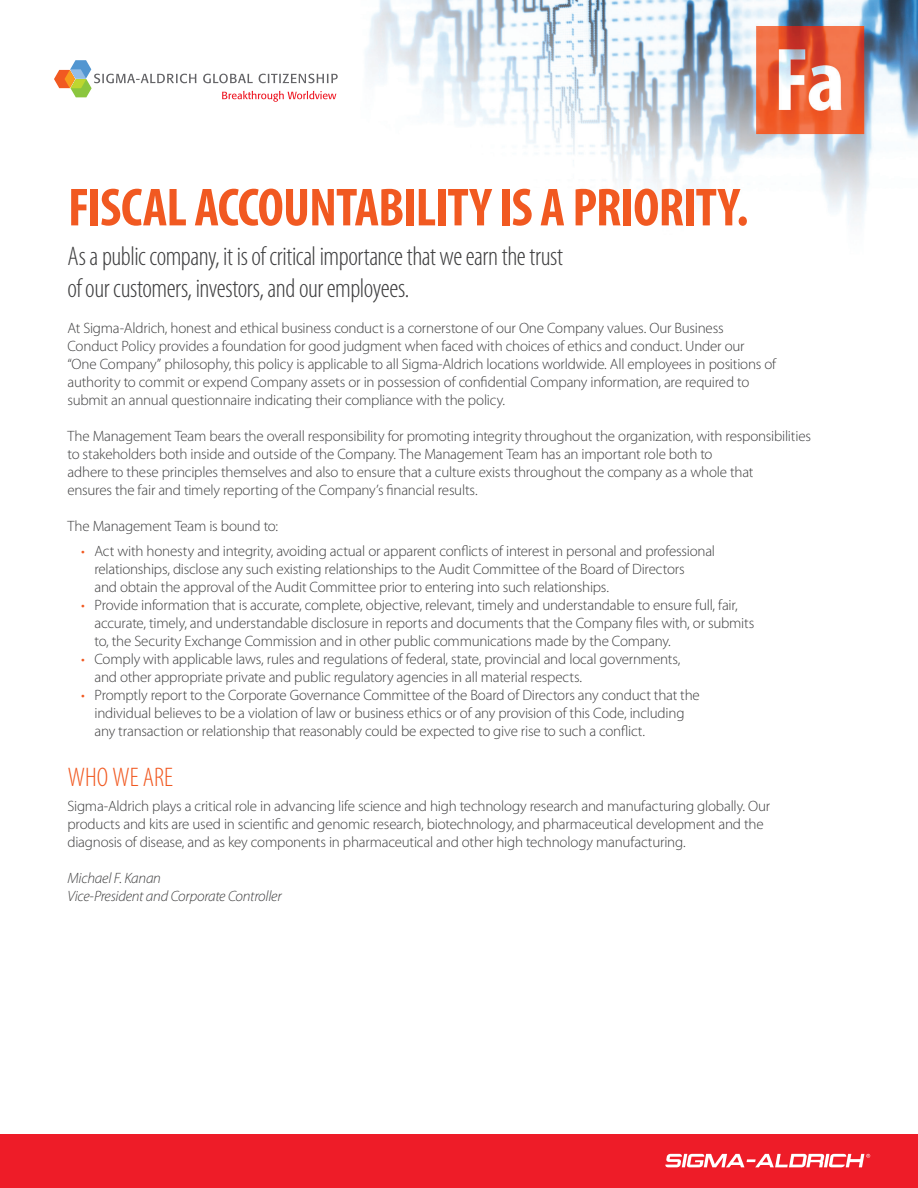
<style>
.page{position:relative;width:918px;height:1188px;background:#fff}
.page>*{position:absolute;margin:0;border:0;box-sizing:border-box;transform-origin:0 0}
.Headline{font:700 condensed 54px "Myriad Pro";letter-spacing:-.02em;color:#f15921}
.Intro{font:300 condensed 27px/32.4px "Myriad Pro";letter-spacing:-.015em;color:#3e3e3f}
.Subhead{font:300 condensed 27px "Myriad Pro";color:#f15921}
.Body{font:300 15px/18px "Myriad Pro";letter-spacing:-.015em;color:#3e3e3f}
.Body-2{font:italic 300 15px "Myriad Pro";letter-spacing:-.015em;color:#3e3e3f}
.s1{color:#f15921}
</style>
<div class="page">
<img style="left:75px;top:0;width:843px;height:223px">
<div style="left:0;top:1134px;width:918px;height:54px;background:#ee1c28"></div>
<svg style="left:665px;top:1154px;width:205px;height:13px"></svg>
<svg style="left:54px;top:60px;width:142px;height:37px"></svg>
<svg style="left:203px;top:74px;width:50px;height:9px"></svg>
<svg style="left:259px;top:74px;width:79px;height:9px"></svg>
<svg style="left:222px;top:91px;width:114px;height:11px"></svg>
<p class="Headline" style="left:68px;top:174px;width:682px">FISCAL ACCOUNTABILITY IS A PRIORITY.</p>
<p class="Intro" style="left:68px;top:240px;width:497px">As a public company, it is of critical importance that we earn the trust of our customers, investors, and our employees.</p>
<p class="Body" style="left:68px;top:319px;width:658px">At Sigma-Aldrich, honest and ethical business conduct is a cornerstone of our One Company values. Our Business</p>
<p class="Body" style="left:68px;top:337px;width:679px">Conduct Policy provides a foundation for good judgment when faced with choices of ethics and conduct. Under our</p>
<p class="Body" style="left:68px;top:355px;width:710px">“One Company” philosophy, this policy is applicable to all Sigma-Aldrich locations worldwide. All employees in positions of</p>
<p class="Body" style="left:68px;top:373px;width:684px">authority to commit or expend Company assets or in possession of confidential Company information, are required to</p>
<p class="Body" style="left:68px;top:391px;width:439px">submit an annual questionnaire indicating their compliance with the policy.</p>
<p class="Body" style="left:68px;top:427px;width:745px">The Management Team bears the overall responsibility for promoting integrity throughout the organization, with responsibilities</p>
<p class="Body" style="left:68px;top:445px;width:647px">to stakeholders both inside and outside of the Company. The Management Team has an important role both to</p>
<p class="Body" style="left:68px;top:463px;width:688px">adhere to these principles themselves and also to ensure that a culture exists throughout the company as a whole that</p>
<p class="Body" style="left:68px;top:481px;width:412px">ensures the fair and timely reporting of the Company’s financial results.</p>
<p class="Body" style="left:68px;top:517px;width:212px">The Management Team is bound to:</p>
<p class="Body" style="left:94px;top:542px;width:622px;text-indent:-14px"><span class="s1">•</span> Act with honesty and integrity, avoiding actual or apparent conflicts of interest in personal and professional relationships, disclose any such existing relationships to the Audit Committee of the Board of Directors<br>and obtain the approval of the Audit Committee prior to entering into such relationships.</p>
<p class="Body" style="left:94px;top:596px;width:661px;text-indent:-14px"><span class="s1">•</span> Provide information that is accurate, complete, objective, relevant, timely and understandable to ensure full, fair, accurate, timely, and understandable disclosure in reports and documents that the Company files with, or submits to, the Security Exchange Commission and in other public communications made by the Company.</p>
<p class="Body" style="left:94px;top:650px;width:588px;text-indent:-14px"><span class="s1">•</span> Comply with applicable laws, rules and regulations of federal, state, provincial and local governments, and other appropriate private and public regulatory agencies in all material respects.</p>
<p class="Body" style="left:94px;top:686px;width:607px;text-indent:-14px"><span class="s1">•</span> Promptly report to the Corporate Governance Committee of the Board of Directors any conduct that the individual believes to be a violation of law or business ethics or of any provision of this Code, including any transaction or relationship that reasonably could be expected to give rise to such a conflict.</p>
<p class="Subhead" style="left:68px;top:763px;width:107px">WHO WE ARE</p>
<p class="Body" style="left:68px;top:797px;width:704px">Sigma-Aldrich plays a critical role in advancing life science and high technology research and manufacturing globally. Our</p>
<p class="Body" style="left:68px;top:815px;width:698px">products and kits are used in scientific and genomic research, biotechnology, and pharmaceutical development and the</p>
<p class="Body" style="left:68px;top:833px;width:620px">diagnosis of disease, and as key components in pharmaceutical and other high technology manufacturing.</p>
<p class="Body-2" style="left:68px;top:870px;width:95px">Michael F. Kanan</p>
<p class="Body-2" style="left:68px;top:888px;width:216px">Vice-President and Corporate Controller</p>
</div>
